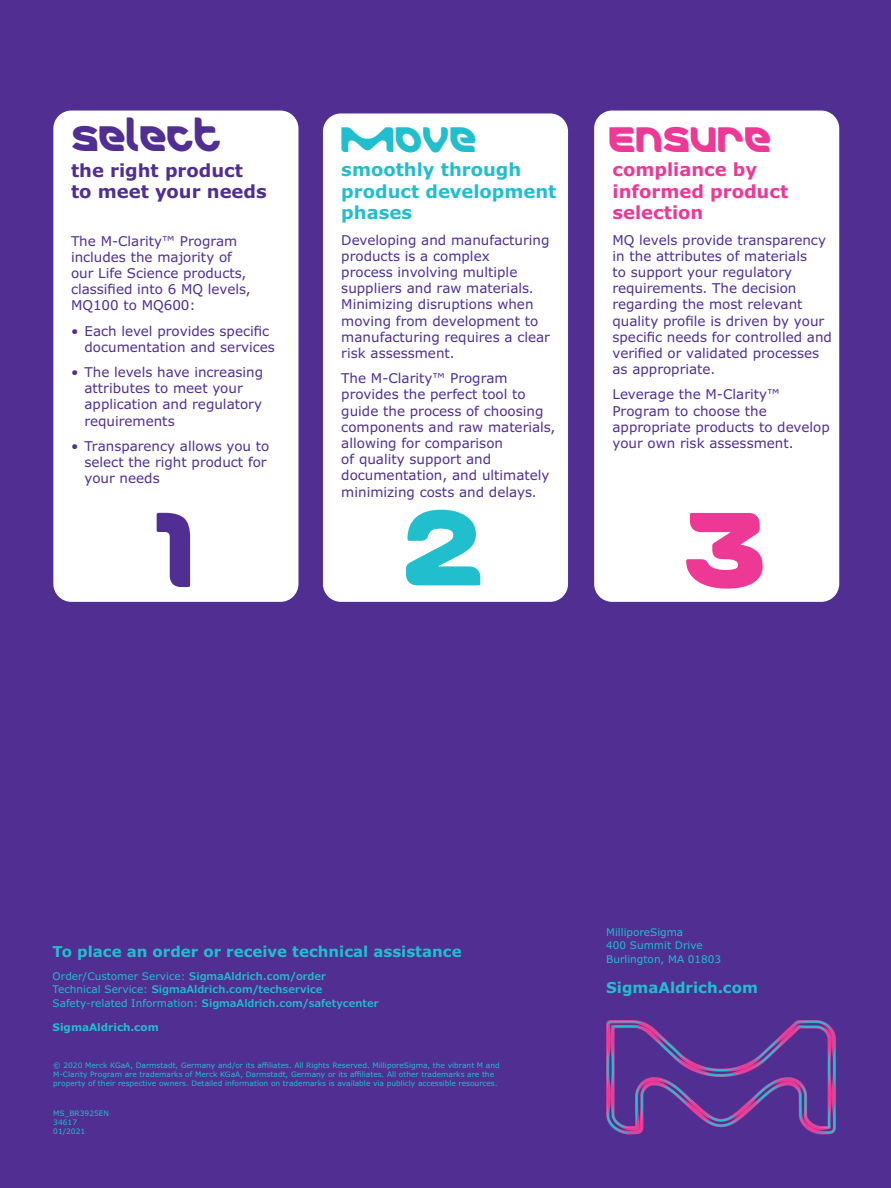
<style>
.page{position:relative;width:891px;height:1188px;background:#502e92}
.page>*{position:absolute;margin:0;border:0;box-sizing:border-box;transform-origin:0 0}
.t1{font:108px "Merck";color:#502e92}
.t2{font:108px "Merck";color:#21bece}
.t3{font:108px "Merck";color:#ed3896}
.t4{font:36px "Merck";color:#502e92}
.t5{font:36px "Merck";color:#ed3896}
.t6{font:36px "Merck";color:#21bece}
.t7{font:700 18px/21.6px "Verdana Pro";color:#21bece}
.t8{font:700 18px/21.6px "Verdana Pro";color:#ed3896}
.t9{font:700 18px/21.6px "Verdana Pro";color:#502e92}
.t10{font:700 15px "Verdana Pro";color:#21bece}
.t11{font:13.5px/16.2px "Verdana Pro";color:#502e92}
.t12{font:600 10.5px/13.5px "Verdana Pro";color:#21bece}
.t13{font:10.5px/13.5px "Verdana Pro";color:#21bece}
.t14{font:700 10.5px "Verdana Pro";color:#21bece}
.t15{font:7.5px/9px "Verdana Pro";color:#21bece}
.s1{font-weight:400}
</style>
<div class="page">
<svg style="left:606px;top:1020px;width:230px;height:114px;background:#633996"></svg>
<div style="left:53px;top:111px;width:245px;height:491px;background:#fff;border-radius:18px"></div>
<div style="left:323px;top:113px;width:245px;height:489px;background:#fff;border-radius:18px"></div>
<div style="left:594px;top:111px;width:245px;height:491px;background:#fff;border-radius:18px"></div>
<h2 class="t4" style="left:72px;top:117px;width:151px">SELECT</h2>
<h3 class="t9" style="left:71px;top:159px;width:197px">the right product to meet your needs</h3>
<p class="t11" style="left:71px;top:233px;width:181px">The M-Clarity™ Program includes the majority of our Life Science products, classified into 6 MQ levels,<br>MQ100 to MQ600:</p>
<p class="t11" style="left:85px;top:323px;width:192px;text-indent:-14px">• Each level provides specific documentation and services</p>
<p class="t11" style="left:85px;top:364px;width:180px;text-indent:-14px">• The levels have increasing attributes to meet your application and regulatory requirements</p>
<p class="t11" style="left:85px;top:438px;width:186px;text-indent:-14px">• Transparency allows you to select the right product for your needs</p>
<h1 class="t1" style="left:155px;top:485px;width:42px">1</h1>
<h2 class="t6" style="left:341px;top:118px;width:137px">MOVE</h2>
<h3 class="t7" style="left:341px;top:159px;width:217px">smoothly through product development phases</h3>
<p class="t11" style="left:341px;top:232px;width:210px">Developing and manufacturing products is a complex<br>process involving multiple suppliers and raw materials.<br>Minimizing disruptions when moving from development to manufacturing requires a clear risk assessment.</p>
<p class="t11" style="left:341px;top:370px;width:216px">The M-Clarity™ Program provides the perfect tool to guide the process of choosing components and raw materials, allowing for comparison<br>of quality support and documentation, and ultimately minimizing costs and delays.</p>
<h1 class="t2" style="left:405px;top:484px;width:83px">2</h1>
<h2 class="t5" style="left:609px;top:118px;width:165px">ENSURE</h2>
<h3 class="t8" style="left:613px;top:159px;width:177px">compliance by informed product selection</h3>
<p class="t11" style="left:613px;top:232px;width:221px">MQ levels provide transparency in the attributes of materials<br>to support your regulatory requirements. The decision regarding the most relevant quality profile is driven by your specific needs for controlled and verified or validated processes as appropriate.</p>
<p class="t11" style="left:613px;top:387px;width:219px">Leverage the M-Clarity™<br>Program to choose the appropriate products to develop your own risk assessment.</p>
<h1 class="t3" style="left:686px;top:486px;width:83px">3</h1>
<p class="t10" style="left:53px;top:942px;width:411px">To place an order or receive technical assistance</p>
<p class="t12" style="left:53px;top:969px;width:327px"><span class="s1">Order/Customer Service:</span> SigmaAldrich.com/order<br><span class="s1">Technical Service:</span> SigmaAldrich.com/techservice<br><span class="s1">Safety-related Information:</span> SigmaAldrich.com/safetycenter</p>
<p class="t14" style="left:53px;top:1020px;width:108px">SigmaAldrich.com</p>
<p class="t15" style="left:53px;top:1061px;width:448px">© 2020 Merck KGaA, Darmstadt, Germany and/or its affiliates. All Rights Reserved. MilliporeSigma, the vibrant M and<br>M-Clarity Program are trademarks of Merck KGaA, Darmstadt, Germany or its affiliates. All other trademarks are the property of their respective owners. Detailed information on trademarks is available via publicly accessible resources.</p>
<p class="t15" style="left:53px;top:1109px;width:58px">MS_BR3925EN<br>34617<br>01/2021</p>
<p class="t13" style="left:606px;top:926px;width:117px">MilliporeSigma<br>400 Summit Drive<br>Burlington, MA 01803</p>
<p class="t10" style="left:606px;top:978px;width:153px">SigmaAldrich.com</p>
</div>
